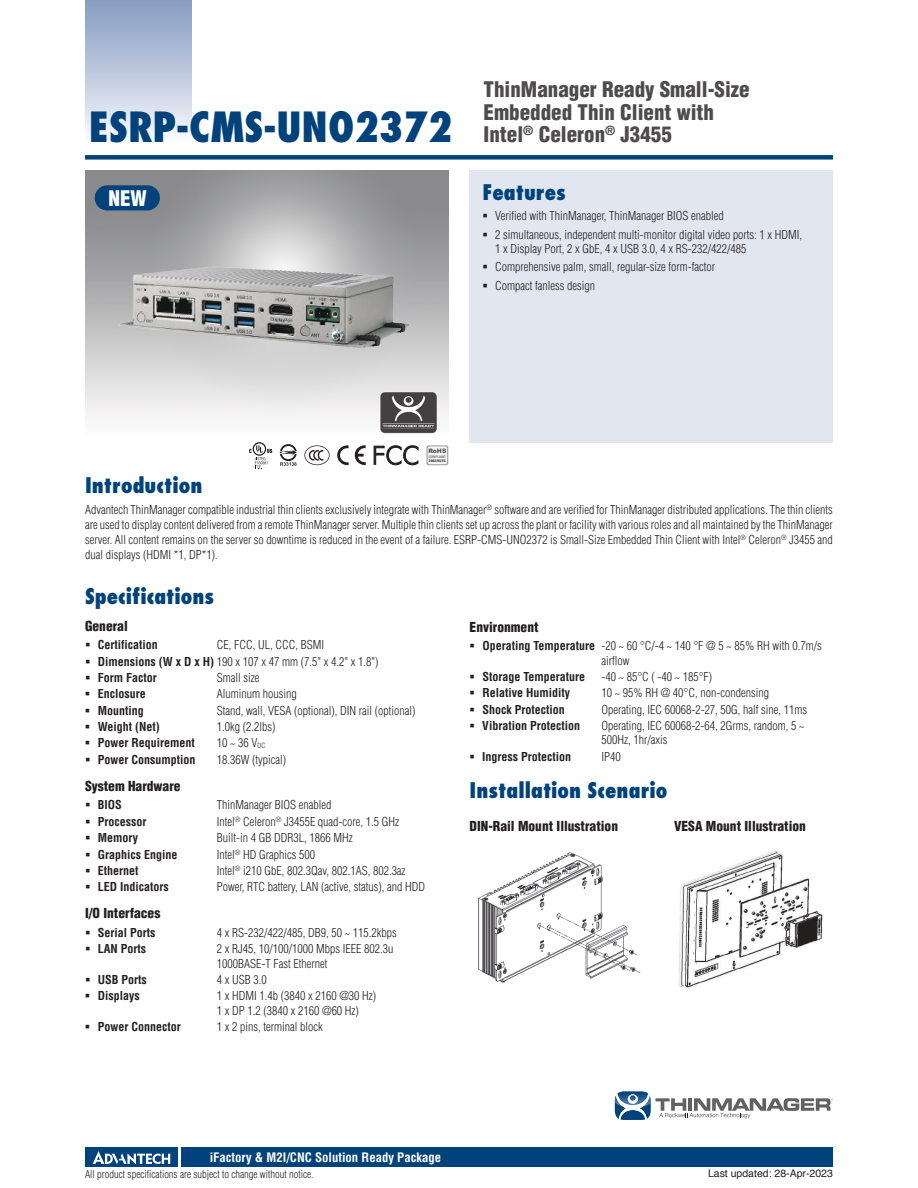
<style>
.page{position:relative;width:918px;height:1188px;background:#fff}
.page>*{position:absolute;margin:0;border:0;box-sizing:border-box;transform-origin:0 0}
.t1{font:800 condensed 40.5px "Futura";color:#00437c}
.t2{font:900 condensed 21px/22.5px "Helvetica";color:#4e4b4c}
.t3{font:800 condensed 21px "Futura";color:#00437c}
.t4{font:900 condensed 21px "Helvetica";color:#fff}
.t5{font:900 condensed 13.5px "Helvetica";color:#241f1f}
.t6{font:700 condensed 12.75px "Helvetica";color:#fff}
.t7{font:300 condensed 12px/14.2px "Helvetica";color:#241f1f}
.t8{font:700 condensed 12px "Helvetica";color:#241f1f}
.t9{font:300 condensed 10.5px "Helvetica";color:#241f1f}
.t10{font:10.5px "Helvetica";color:#241f1f}
.t11{font:900 6px "Arial";color:#5a5758}
.t12{font:700 condensed 3.3px "Helvetica";color:#241f1f;scale:1.11 1}
.t13{font:700 condensed 3.3px "Helvetica";color:#717072;scale:1.05 1}
.s1{font-weight:700}
</style>
<div class="page">
<div style="left:85px;top:155px;width:748px;height:5px;background:#00437c"></div>
<div style="left:85px;top:0;width:106px;height:143px;background:linear-gradient(to bottom,#849bc1,#f9fafc)"></div>
<div style="left:182px;top:1147px;width:651px;height:20px;background:#00437c"></div>
<div style="left:85px;top:1147px;width:93px;height:20px;background:#00437c"></div>
<svg style="left:93px;top:1151px;width:77px;height:13px"></svg>
<div style="left:470px;top:170px;width:363px;height:272px;background:#e1e6f0"></div>
<img style="left:85px;top:170px;width:363px;height:248px">
<svg style="left:615px;top:1091px;width:218px;height:29px"></svg>
<svg style="left:304px;top:445px;width:26px;height:20px"></svg>
<svg style="left:337px;top:445px;width:12px;height:20px"></svg>
<svg style="left:355px;top:445px;width:11px;height:20px"></svg>
<svg style="left:373px;top:445px;width:46px;height:21px"></svg>
<svg style="left:249px;top:442px;width:23px;height:27px"></svg>
<svg style="left:280px;top:444px;width:17px;height:22px"></svg>
<img style="left:378px;top:388px;width:60px;height:46px">
<svg style="left:426px;top:445px;width:22px;height:20px"></svg>
<div style="left:428px;top:446px;width:19px;height:18px;background:#f6f5f5;border-radius:2px"></div>
<div style="left:95px;top:185px;width:65px;height:25px;background:#00437c;border-radius:13px"></div>
<img style="left:478px;top:852px;width:163px;height:131px">
<img style="left:678px;top:850px;width:145px;height:139px">
<img style="left:110px;top:249px;width:308px;height:115px">
<h1 class="t1" style="left:89px;top:101px;width:365px">ESRP-CMS-UNO2372</h1>
<h2 class="t4" style="left:108px;top:185px;width:40px">NEW</h2>
<h2 class="t2" style="left:484px;top:78px;width:268px">ThinManager Ready Small-Size<br>Embedded Thin Client with<br>Intel<sup>®</sup> Celeron<sup>®</sup> J3455</h2>
<h2 class="t3" style="left:482px;top:179px;width:85px">Features</h2>
<p class="t7" style="left:495px;top:206px;width:309px;line-height:18.5px">Verified with ThinManager, ThinManager BIOS enabled<br>2 simultaneous, independent multi-monitor digital video ports: 1 x HDMI,</p>
<p class="t7" style="left:495px;top:239px;width:253px;line-height:18.5px">1 x Display Port, 2 x GbE, 4 x USB 3.0, 4 x RS-232/422/485<br>Comprehensive palm, small, regular-size form-factor<br>Compact fanless design</p>
<p class="t11" style="left:428px;top:447px;width:20px">RoHS</p>
<p class="t13" style="left:429px;top:454px;width:18px">COMPLIANT</p>
<p class="t12" style="left:429px;top:459px;width:17px">2002/95/EC</p>
<h2 class="t3" style="left:85px;top:472px;width:119px">Introduction</h2>
<p class="t7" style="left:85px;top:502px;width:749px;line-height:15px;text-align:justify">Advantech ThinManager compatible industrial thin clients exclusively integrate with ThinManager<sup>®</sup> software and are verified for ThinManager distributed applications. The thin clients are used to display content delivered from a remote ThinManager server. Multiple thin clients set up across the plant or facility with various roles and all maintained by the ThinManager server. All content remains on the server so downtime is reduced in the event of a failure. ESRP-CMS-UNO2372 is Small-Size Embedded Thin Client with Intel<sup>®</sup> Celeron<sup>®</sup> J3455 and dual displays (HDMI *1, DP*1).</p>
<h2 class="t3" style="left:85px;top:583px;width:131px">Specifications</h2>
<p class="t5" style="left:85px;top:617px;width:44px">General</p>
<p class="t8" style="left:98px;top:637px;width:62px">Certification</p>
<p class="t7" style="left:98px;top:637px;width:282px;line-height:16.4px;text-indent:119px">CE, FCC, UL, CCC, BSMI<br><span class="s1">Dimensions (W x D x H)</span> 190 x 107 x 47 mm (7.5" x 4.2" x 1.8")<br><span class="s1">Form Factor</span></p>
<p class="t7" style="left:217px;top:670px;width:44px">Small size</p>
<p class="t8" style="left:98px;top:686px;width:49px">Enclosure</p>
<p class="t7" style="left:217px;top:687px;width:81px">Aluminum housing</p>
<p class="t8" style="left:98px;top:703px;width:48px">Mounting</p>
<p class="t7" style="left:217px;top:703px;width:200px">Stand, wall, VESA (optional), DIN rail (optional)</p>
<p class="t8" style="left:98px;top:719px;width:64px">Weight (Net)</p>
<p class="t7" style="left:217px;top:720px;width:60px">1.0kg (2.2lbs)</p>
<p class="t8" style="left:98px;top:736px;width:99px">Power Requirement</p>
<p class="t7" style="left:217px;top:736px;width:50px">10 ~ 36 V<sub>DC</sub></p>
<p class="t8" style="left:98px;top:752px;width:99px">Power Consumption</p>
<p class="t7" style="left:217px;top:752px;width:71px">18.36W (typical)</p>
<p class="t5" style="left:85px;top:777px;width:97px">System Hardware</p>
<p class="t8" style="left:98px;top:798px;width:26px">BIOS</p>
<p class="t7" style="left:217px;top:798px;width:116px">ThinManager BIOS enabled</p>
<p class="t8" style="left:98px;top:814px;width:50px">Processor</p>
<p class="t7" style="left:217px;top:814px;width:184px">Intel<sup>®</sup> Celeron<sup>®</sup> J3455E quad-core, 1.5 GHz</p>
<p class="t8" style="left:98px;top:830px;width:42px">Memory</p>
<p class="t7" style="left:217px;top:831px;width:137px">Built-in 4 GB DDR3L, 1866 MHz</p>
<p class="t8" style="left:98px;top:847px;width:81px">Graphics Engine</p>
<p class="t7" style="left:217px;top:847px;width:100px">Intel<sup>®</sup> HD Graphics 500</p>
<p class="t8" style="left:98px;top:863px;width:42px">Ethernet</p>
<p class="t7" style="left:217px;top:863px;width:190px">Intel<sup>®</sup> i210 GbE, 802.3Qav, 802.1AS, 802.3az</p>
<p class="t8" style="left:98px;top:879px;width:72px">LED Indicators</p>
<p class="t7" style="left:217px;top:880px;width:210px">Power, RTC battery, LAN (active, status), and HDD</p>
<p class="t5" style="left:85px;top:905px;width:77px">I/O Interfaces</p>
<p class="t8" style="left:98px;top:925px;width:59px">Serial Ports</p>
<p class="t7" style="left:217px;top:925px;width:181px">4 x RS-232/422/485, DB9, 50 ~ 115.2kbps</p>
<p class="t8" style="left:98px;top:941px;width:50px">LAN Ports</p>
<p class="t7" style="left:217px;top:942px;width:178px">2 x RJ45, 10/100/1000 Mbps IEEE 802.3u<br>1000BASE-T Fast Ethernet</p>
<p class="t8" style="left:98px;top:972px;width:51px">USB Ports</p>
<p class="t7" style="left:217px;top:972px;width:51px">4 x USB 3.0</p>
<p class="t8" style="left:98px;top:988px;width:43px">Displays</p>
<p class="t7" style="left:217px;top:989px;width:161px">1 x HDMI 1.4b (3840 x 2160 @30 Hz)<br>1 x DP 1.2 (3840 x 2160 @60 Hz)</p>
<p class="t8" style="left:98px;top:1019px;width:85px">Power Connector</p>
<p class="t7" style="left:217px;top:1019px;width:107px">1 x 2 pins, terminal block</p>
<p class="t5" style="left:470px;top:618px;width:70px">Environment</p>
<p class="t7" style="left:601px;top:639px;width:222px;text-indent:-119px"><span class="s1">Operating Temperature</span> -20 ~ 60 °C/-4 ~ 140 °F @ 5 ~ 85% RH with 0.7m/s airflow</p>
<p class="t8" style="left:482px;top:669px;width:104px">Storage Temperature</p>
<p class="t7" style="left:601px;top:669px;width:112px">-40 ~ 85°C ( -40 ~ 185°F)</p>
<p class="t8" style="left:482px;top:685px;width:89px">Relative Humidity</p>
<p class="t7" style="left:601px;top:686px;width:169px">10 ~ 95% RH @ 40°C, non-condensing</p>
<p class="t8" style="left:482px;top:702px;width:84px">Shock Protection</p>
<p class="t7" style="left:601px;top:702px;width:207px">Operating, IEC 60068-2-27, 50G, half sine, 11ms</p>
<p class="t8" style="left:482px;top:718px;width:99px">Vibration Protection</p>
<p class="t7" style="left:601px;top:719px;width:205px">Operating, IEC 60068-2-64, 2Grms, random, 5 ~<br>500Hz, 1hr/axis</p>
<p class="t8" style="left:482px;top:749px;width:90px">Ingress Protection</p>
<p class="t7" style="left:601px;top:749px;width:21px">IP40</p>
<h2 class="t3" style="left:470px;top:777px;width:199px">Installation Scenario</h2>
<p class="t5" style="left:470px;top:818px;width:150px">DIN-Rail Mount Illustration</p>
<p class="t5" style="left:674px;top:818px;width:134px">VESA Mount Illustration</p>
<p class="t6" style="left:210px;top:1149px;width:233px">iFactory &amp; M2I/CNC Solution Ready Package</p>
<p class="t9" style="left:85px;top:1167px;width:230px">All product specifications are subject to change without notice.</p>
<p class="t10" style="left:708px;top:1165px;width:126px">Last updated: 28-Apr-2023</p>
</div>
